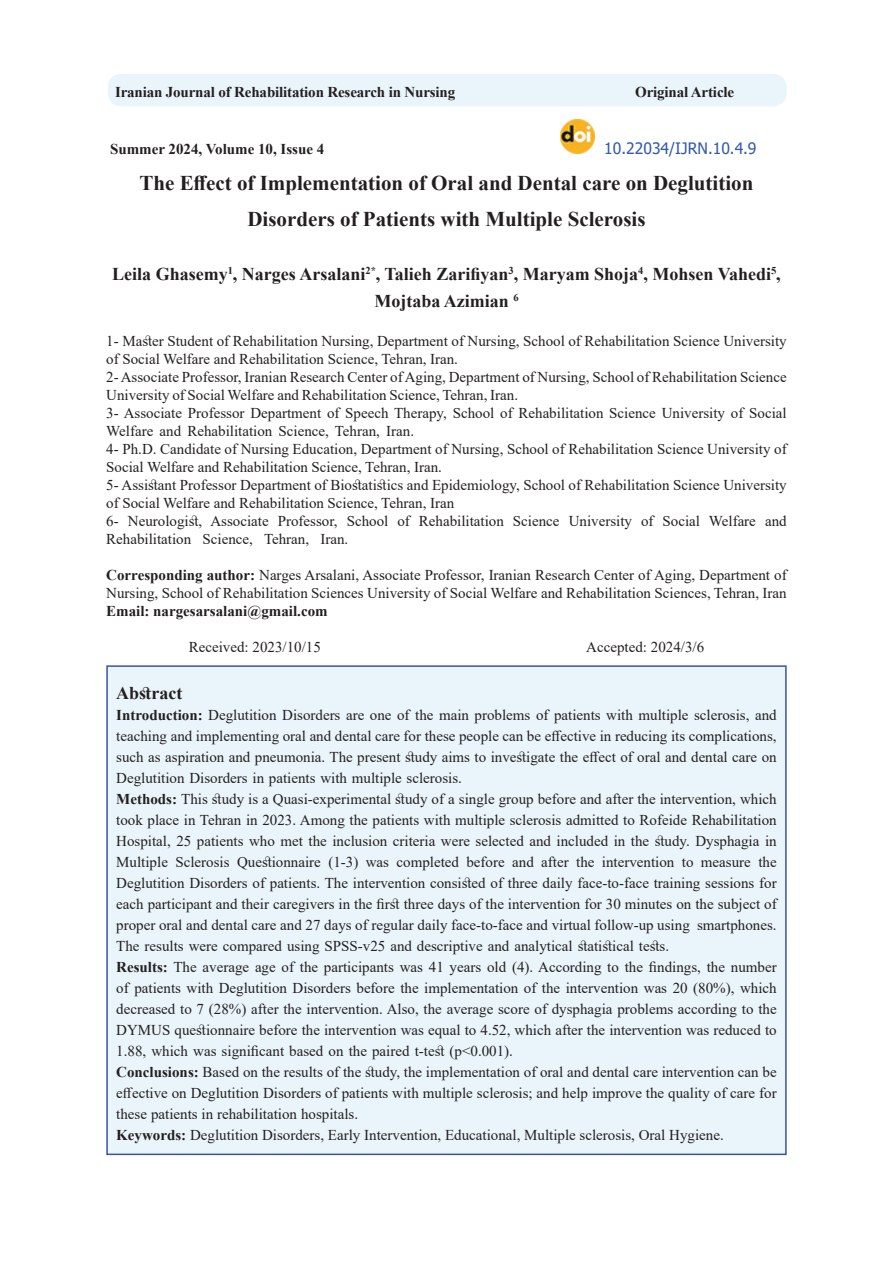
<style>
.page{position:relative;width:893px;height:1263px;background:#fff}
.page>*{position:absolute;margin:0;border:0;box-sizing:border-box;transform-origin:0 0}
.t1{font:700 21px/36px "Times New Roman";color:#231f20;text-align:center}
.t2{font:700 18px "Times New Roman";color:#231f20}
.t3{font:15.75px "Tahoma";color:#345ba9}
.t4{font:15px/21px "Times New Roman";color:#231f20}
.t5{font:700 15px "Times New Roman";letter-spacing:-.01em;color:#231f20}
.t6{font:700 10.5px "Times New Roman";color:#231f20}
.s1{font-size:18px}
.s2{font-weight:700}
</style>
<div class="page">
<img style="left:561px;top:120px;width:33px;height:34px">
<div style="left:107px;top:666px;width:679px;height:488px;background:#eaf5fb"></div>
<div style="left:106px;top:665px;width:681px;height:490px;border:2px solid #3853a3"></div>
<div style="left:108px;top:74px;width:679px;height:32px;background:#eaf5fb;border-radius:14px"></div>
<p class="t5" style="left:115px;top:82px;width:342px">Iranian Journal of Rehabilitation Research in Nursing</p>
<p class="t5" style="left:635px;top:82px;width:100px">Original Article</p>
<p class="t3" style="left:604px;top:137px;width:154px">10.22034/IJRN.10.4.9</p>
<p class="t5" style="left:110px;top:138px;width:216px">Summer 2024, Volume 10, Issue 4</p>
<h1 class="t1" style="left:140px;top:164px;width:615px">The Effect of Implementation of Oral and Dental care on Deglutition<br>Disorders of Patients with Multiple Sclerosis</h1>
<p class="t6" style="left:228px;top:263px;width:7px">1</p>
<p class="t6" style="left:365px;top:263px;width:16px"><span class="s1">,</span>*2</p>
<p class="t6" style="left:638px;top:263px;width:7px">4</p>
<p class="t6" style="left:771px;top:263px;width:7px">5</p>
<p class="t6" style="left:513px;top:290px;width:7px">6</p>
<p class="t2" style="left:112px;top:261px;width:255px">Leila Ghasemy , Narges Arsalani</p>
<p class="t6" style="left:508px;top:263px;width:7px">3</p>
<p class="t2" style="left:385px;top:261px;width:398px">Talieh Zarifiyan , Maryam Shoja , Mohsen Vahedi ,</p>
<p class="t2" style="left:374px;top:288px;width:136px">Mojtaba Azimian</p>
<p class="t4" style="left:106px;top:330px;width:682px">1- Master Student of Rehabilitation Nursing, Department of Nursing, School of Rehabilitation Science University</p>
<p class="t4" style="left:106px;top:348px;width:353px">of Social Welfare and Rehabilitation Science, Tehran, Iran.</p>
<p class="t4" style="left:106px;top:366px;width:682px">2-Associate Professor, Iranian Research Center ofAging, Department of Nursing, School of Rehabilitation Science</p>
<p class="t4" style="left:106px;top:384px;width:413px">University of Social Welfare and Rehabilitation Science, Tehran, Iran.</p>
<p class="t4" style="left:106px;top:402px;width:682px">3- Associate Professor Department of Speech Therapy, School of Rehabilitation Science University of Social</p>
<p class="t4" style="left:106px;top:420px;width:309px">Welfare and Rehabilitation Science, Tehran, Iran.</p>
<p class="t4" style="left:106px;top:438px;width:682px">4- Ph D. . Candidate of Nursing Education, Department of Nursing, School of Rehabilitation Science University of</p>
<p class="t4" style="left:106px;top:456px;width:337px">Social Welfare and Rehabilitation Science, Tehran, Iran.</p>
<p class="t4" style="left:106px;top:474px;width:682px">5- Assistant Professor Department of Biostatistics and Epidemiology, School of Rehabilitation Science University</p>
<p class="t4" style="left:106px;top:492px;width:349px">of Social Welfare and Rehabilitation Science, Tehran, Iran</p>
<p class="t4" style="left:765px;top:510px;width:23px">and</p>
<p class="t4" style="left:128px;top:510px;width:76px">Neurologist,</p>
<p class="t4" style="left:210px;top:510px;width:60px">Associate</p>
<p class="t4" style="left:347px;top:510px;width:43px">School</p>
<p class="t4" style="left:419px;top:510px;width:87px">Rehabilitation</p>
<p class="t4" style="left:513px;top:510px;width:48px">Science</p>
<p class="t4" style="left:569px;top:510px;width:65px">University</p>
<p class="t4" style="left:663px;top:510px;width:39px">Social</p>
<p class="t4" style="left:709px;top:510px;width:49px">Welfare</p>
<p class="t4" style="left:278px;top:510px;width:61px">Professor,</p>
<p class="t4" style="left:397px;top:510px;width:14px">of</p>
<p class="t4" style="left:641px;top:510px;width:14px">of</p>
<p class="t4" style="left:106px;top:510px;width:14px">6-</p>
<p class="t4" style="left:106px;top:528px;width:87px">Rehabilitation</p>
<p class="t4" style="left:106px;top:566px;width:682px;line-height:18px"><span class="s2">Corresponding author:</span> Narges Arsalani, Associate Professor, Iranian Research Center of Aging, Department of<br>Nursing, School of Rehabilitation Sciences University of Social Welfare and Rehabilitation Sciences, Tehran, Iran</p>
<p class="t5" style="left:106px;top:600px;width:223px">Email: nargesarsalani@gmail.com</p>
<p class="t4" style="left:586px;top:636px;width:119px">Accepted: 2024/3/6</p>
<p class="t4" style="left:203px;top:528px;width:52px">Science,</p>
<p class="t4" style="left:264px;top:528px;width:47px">Tehran,</p>
<p class="t4" style="left:320px;top:528px;width:29px">Iran.</p>
<p class="t4" style="left:189px;top:636px;width:134px">Received: 2023/10/15</p>
<p class="t2" style="left:116px;top:680px;width:68px">Abstract</p>
<p class="t4" style="left:116px;top:704px;width:662px"><span class="s2">Introduction:</span> Deglutition Disorders are one of the main problems of patients with multiple sclerosis, and</p>
<p class="t4" style="left:116px;top:725px;width:662px">teaching and implementing oral and dental care for these people can be effective in reducing its complications,</p>
<p class="t4" style="left:116px;top:746px;width:662px">such as aspiration and pneumonia. The present study aims to investigate the effect of oral and dental care on</p>
<p class="t4" style="left:116px;top:767px;width:347px">Deglutition Disorders in patients with multiple sclerosis.</p>
<p class="t4" style="left:116px;top:788px;width:662px"><span class="s2">Methods:</span> This study is a Quasi-experimental study of a single group before and after the intervention, which</p>
<p class="t4" style="left:116px;top:809px;width:662px">took place in Tehran in 2023. Among the patients with multiple sclerosis admitted to Rofeide Rehabilitation</p>
<p class="t4" style="left:116px;top:830px;width:662px">Hospital, 25 patients who met the inclusion criteria were selected and included in the study. Dysphagia in</p>
<p class="t4" style="left:758px;top:851px;width:20px">the</p>
<p class="t4" style="left:116px;top:851px;width:53px">Multiple</p>
<p class="t4" style="left:116px;top:872px;width:662px">Deglutition Disorders of patients. The intervention consisted of three daily face-to-face training sessions for</p>
<p class="t4" style="left:116px;top:893px;width:662px">each participant and their caregivers in the first three days of the intervention for 30 minutes on the subject of</p>
<p class="t4" style="left:697px;top:914px;width:81px">smartphones.</p>
<p class="t4" style="left:175px;top:851px;width:56px">Sclerosis</p>
<p class="t4" style="left:237px;top:851px;width:85px">Questionnaire</p>
<p class="t4" style="left:328px;top:851px;width:31px">(1-3)</p>
<p class="t4" style="left:397px;top:851px;width:64px">completed</p>
<p class="t4" style="left:466px;top:851px;width:40px">before</p>
<p class="t4" style="left:512px;top:851px;width:23px">and</p>
<p class="t4" style="left:576px;top:851px;width:20px">the</p>
<p class="t4" style="left:602px;top:851px;width:74px">intervention</p>
<p class="t4" style="left:541px;top:851px;width:29px">after</p>
<p class="t4" style="left:682px;top:851px;width:13px">to</p>
<p class="t4" style="left:701px;top:851px;width:51px">measure</p>
<p class="t4" style="left:366px;top:851px;width:25px">was</p>
<p class="t4" style="left:116px;top:914px;width:662px">proper oral and dental care and 27 days of regular daily face-to-face and virtual follow-up using<br>The results were compared using SPSS v- 25 and descriptive and analytical statistical tests.<br><span class="s2">Results:</span> The average age of the participants was 41 years old ( .)4 According to the findings, the number of patients with Deglutition Disorders before the implementation of the intervention was 20 (80% ,) which decreased to 7 (28%) after the intervention. Also, the average score of dysphagia problems according to the DYMUS questionnaire before the intervention was equal to 4.52, which after the intervention was reduced to 1.88, which was significant based on the paired -t test ( &gt;p 0.001 .(<br><span class="s2">Conclusions:</span> Based on the results of the study, the implementation of oral and dental care intervention can be effective on Deglutition Disorders of patients with multiple sclerosis; and help improve the quality of care for these patients in rehabilitation hospitals.<br><span class="s2">Keywords:</span> Deglutition Disorders, Early Intervention, Educational, Multiple sclerosis, Oral Hygiene.</p>
</div>
